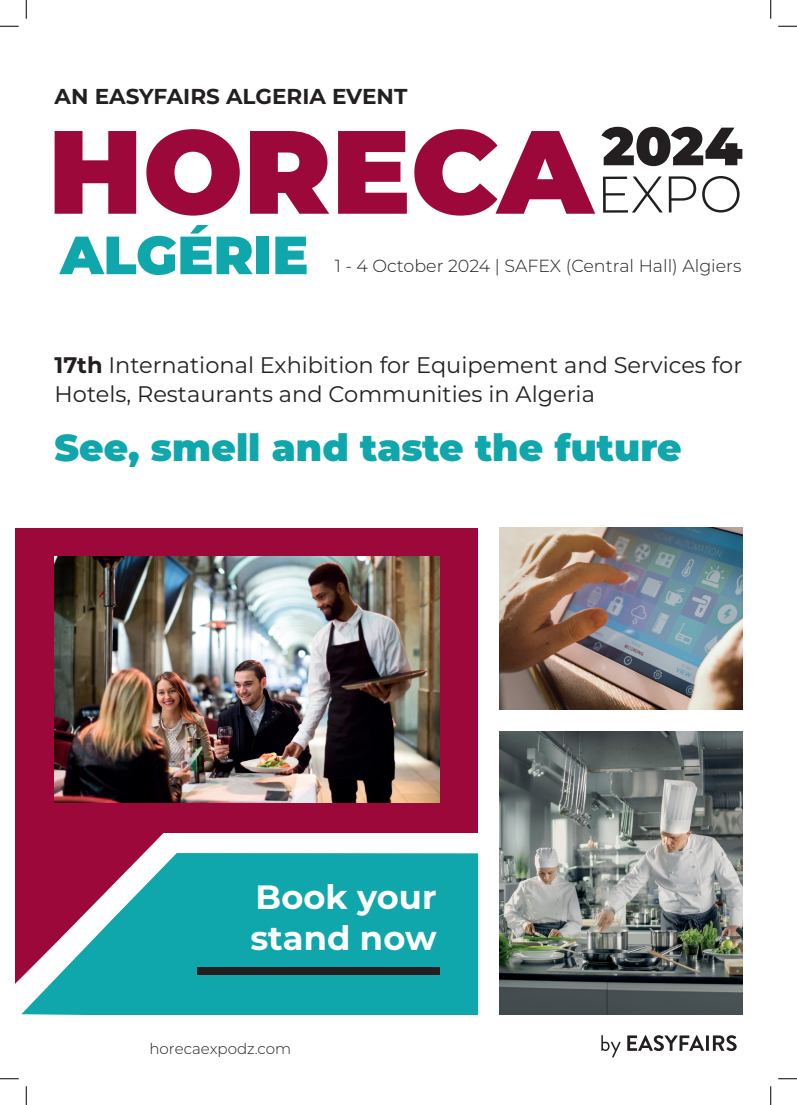
<style>
.page{position:relative;width:797px;height:1105px;background:#fff}
.page>*{position:absolute;margin:0;border:0;box-sizing:border-box;transform-origin:0 0}
.t1{font:900 37.5px "Montserrat";color:#0fa7ac}
.t2{font:700 33.62px/40.9px "Montserrat";color:#fff}
.t3{font:22.5px/28.5px "Montserrat";color:#231f20}
.t4{font:700 21.62px "Montserrat";color:#231f20}
.t5{font:300 17.5px "Montserrat";color:#231f20}
.t6{font:300 15.12px "Montserrat";color:#231f20}
.s1{font-weight:700}
</style>
<div class="page">
<img style="left:499px;top:731px;width:243px;height:284px">
<div style="left:16px;top:528px;width:462px;height:304px;background:#9d083b"></div>
<img style="left:55px;top:556px;width:385px;height:246px">
<svg style="left:16px;top:832px;width:162px;height:151px;background:#a92653"></svg>
<img style="left:499px;top:528px;width:243px;height:181px">
<svg style="left:21px;top:853px;width:457px;height:162px;background:#2e9ca5"></svg>
<div style="left:197px;top:967px;width:243px;height:8px;background:#231f20"></div>
<svg style="left:59px;top:225px;width:193px;height:50px"></svg>
<div style="left:256px;top:237px;width:13px;height:37px;background:#0fa7ac"></div>
<svg style="left:275px;top:237px;width:31px;height:37px"></svg>
<svg style="left:55px;top:131px;width:81px;height:83px"></svg>
<svg style="left:146px;top:129px;width:94px;height:87px"></svg>
<svg style="left:250px;top:131px;width:79px;height:83px"></svg>
<svg style="left:338px;top:131px;width:69px;height:83px"></svg>
<svg style="left:414px;top:129px;width:181px;height:87px"></svg>
<svg style="left:603px;top:176px;width:59px;height:37px"></svg>
<svg style="left:668px;top:176px;width:28px;height:36px"></svg>
<svg style="left:702px;top:176px;width:37px;height:37px"></svg>
<svg style="left:601px;top:127px;width:141px;height:39px"></svg>
<svg style="left:627px;top:1035px;width:77px;height:16px"></svg>
<hr style="left:706px;top:1035px;width:3px;height:16px;background:#231f20">
<svg style="left:713px;top:1035px;width:23px;height:16px"></svg>
<svg style="left:601px;top:1035px;width:19px;height:22px"></svg>
<svg style="left:0;top:25px;width:19px;height:2px"></svg>
<svg style="left:778px;top:25px;width:19px;height:2px"></svg>
<svg style="left:0;top:1078px;width:19px;height:1px"></svg>
<svg style="left:778px;top:1078px;width:19px;height:1px"></svg>
<svg style="left:25px;top:0;width:2px;height:19px"></svg>
<svg style="left:25px;top:1086px;width:2px;height:19px"></svg>
<svg style="left:770px;top:0;width:1px;height:19px"></svg>
<svg style="left:770px;top:1086px;width:1px;height:19px"></svg>
<p class="t4" style="left:55px;top:81px;width:354px">AN EASYFAIRS ALGERIA EVENT</p>
<p class="t5" style="left:335px;top:254px;width:408px">1 - 4 October 2024 | SAFEX (Central Hall) Algiers</p>
<p class="t3" style="left:55px;top:350px;width:689px"><span class="s1">17th</span> International Exhibition for Equipement and Services for<br>Hotels, Restaurants and Communities in Algeria</p>
<h1 class="t1" style="left:55px;top:420px;width:628px">See, smell and taste the future</h1>
<h2 class="t2" style="left:250px;top:875px;width:188px">Book your stand now</h2>
<p class="t6" style="left:149px;top:1038px;width:143px">horecaexpodz.com</p>
</div>
